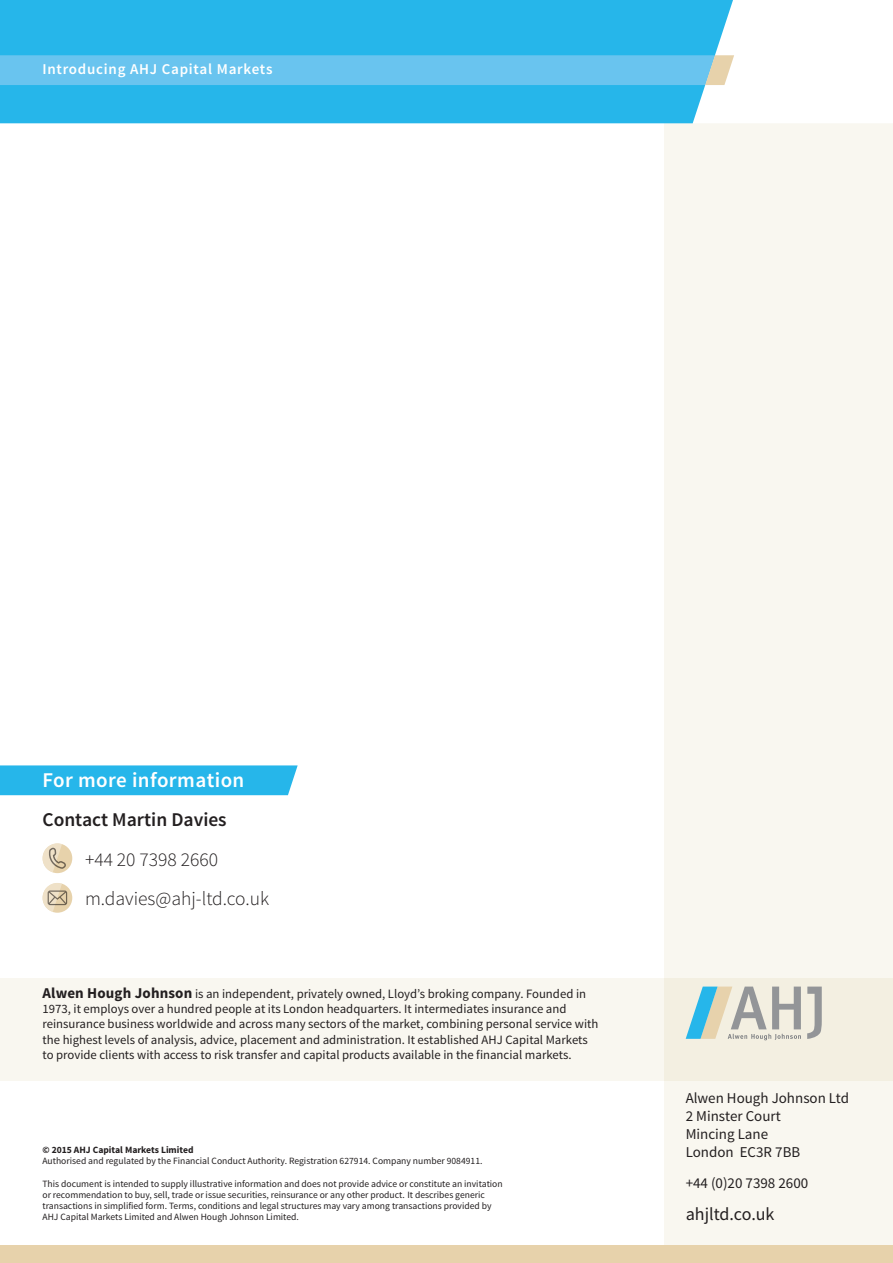
<style>
.page{position:relative;width:893px;height:1263px;background:#fff}
.page>*{position:absolute;margin:0;border:0;box-sizing:border-box;transform-origin:0 0}
.t1{font:600 21px "Source Sans Pro";letter-spacing:.02em;color:#fff}
.t2{font:300 19.5px/39.6px "Source Sans Pro";color:#231f20}
.t3{font:600 19.5px "Source Sans Pro";color:#231f20}
.t4{font:18px "Source Sans Pro";color:#231f20}
.t5{font:15px/18px "Source Sans Pro";color:#231f20}
.t6{font:600 15px "Source Sans Pro";letter-spacing:.05em;color:#fff}
.t7{font:12.75px/15.3px "Source Sans Pro";color:#231f20}
.t8{font:9.6px/11.2px "Source Sans Pro";color:#231f20}
.t9{font:700 9.6px "Source Sans Pro";color:#231f20}
.s1{font-weight:700;font-size:15px}
</style>
<div class="page">
<div style="left:664px;top:123px;width:229px;height:1123px;background:#f9f7f0"></div>
<div style="left:0;top:1246px;width:893px;height:17px;background:#e7d2ab"></div>
<div style="left:0;top:765px;width:298px;height:30px;background:#26b6ea"></div>
<div style="left:43px;top:843px;width:29px;height:30px;background:#e7d2ab;border-radius:50%"></div>
<svg style="left:43px;top:843px;width:23px;height:29px"></svg>
<svg style="left:43px;top:883px;width:29px;height:30px"></svg>
<svg style="left:43px;top:883px;width:24px;height:29px"></svg>
<svg style="left:0;top:0;width:734px;height:123px;background:#3bbbeb"></svg>
<div style="left:0;top:978px;width:893px;height:102px;background:linear-gradient(to right,#fbfaf5,#f4f0e4)"></div>
<svg style="left:807px;top:986px;width:15px;height:53px"></svg>
<svg style="left:686px;top:986px;width:115px;height:54px"></svg>
<h3 class="t6" style="left:43px;top:60px;width:232px">Introducing AHJ Capital Markets</h3>
<h1 class="t1" style="left:43px;top:766px;width:203px">For more information</h1>
<h2 class="t3" style="left:43px;top:807px;width:186px">Contact Martin Davies</h2>
<h2 class="t2" style="left:85px;top:839px;width:186px">+44 20 7398 2660 m.davies@ahj-ltd.co.uk</h2>
<p class="t7" style="left:43px;top:986px;width:557px"><span class="s1">Alwen Hough Johnson</span> is an independent, privately owned, Lloyd’s broking company. Founded in 1973, it employs over a hundred people at its London headquarters. It intermediates insurance and reinsurance business worldwide and across many sectors of the market, combining personal service with the highest levels of analysis, advice, placement and administration. It established AHJ Capital Markets to provide clients with access to risk transfer and capital products available in the financial markets.</p>
<p class="t9" style="left:43px;top:1143px;width:153px">© 2015 AHJ Capital Markets Limited</p>
<p class="t8" style="left:43px;top:1155px;width:441px">Authorised and regulated by the Financial Conduct Authority. Registration 627914. Company number 9084911.</p>
<p class="t8" style="left:43px;top:1178px;width:462px">This document is intended to supply illustrative information and does not provide advice or constitute an invitation or recommendation to buy, sell, trade or issue securities, reinsurance or any other product. It describes generic transactions in simplified form. Terms, conditions and legal structures may vary among transactions provided by AHJ Capital Markets Limited and Alwen Hough Johnson Limited.</p>
<h3 class="t5" style="left:686px;top:1089px;width:165px">Alwen Hough Johnson Ltd<br>2 Minster Court<br>Mincing Lane<br>London EC3R 7BB</h3>
<h3 class="t5" style="left:686px;top:1174px;width:124px">+44 (0)20 7398 2600</h3>
<h3 class="t4" style="left:686px;top:1203px;width:90px">ahjltd.co.uk</h3>
</div>
